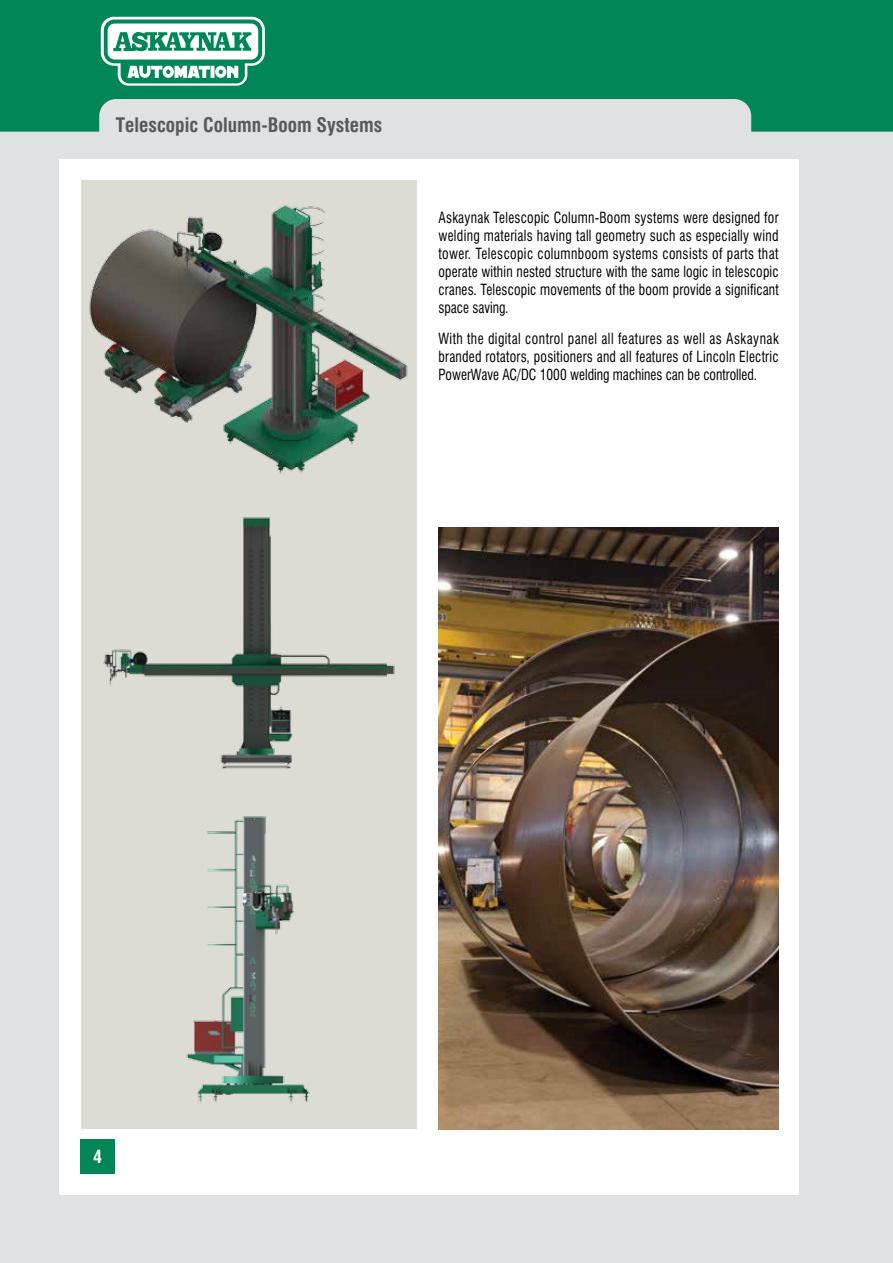
<style>
.page{position:relative;width:893px;height:1263px;background:#e0e1e2}
.page>*{position:absolute;margin:0;border:0;box-sizing:border-box;transform-origin:0 0}
.t1{font:19.5px "Swiss Condensed Bold Tr";color:#58595b}
.t2{font:18px "Swiss Condensed Bold Tr";color:#fff}
.t3{font:15px/18px "Swiss Condensed Tr";color:#000;text-align:justify;scale:.9 1}
</style>
<div class="page">
<svg style="left:0;top:0;width:893px;height:132px;fill:#008657"></svg>
<div style="left:60px;top:159px;width:739px;height:1036px;background:#fff"></div>
<div style="left:81px;top:1140px;width:34px;height:34px;background:#008657"></div>
<svg style="left:101px;top:17px;width:164px;height:69px;background:#80c3ab"></svg>
<div style="left:81px;top:181px;width:336px;height:948px;background:#dddcd4"></div>
<img style="left:438px;top:527px;width:341px;height:602px">
<img style="left:103px;top:517px;width:292px;height:252px">
<img style="left:186px;top:816px;width:124px;height:287px">
<img style="left:89px;top:205px;width:319px;height:269px">
<h1 class="t1" style="left:116px;top:113px;width:268px">Telescopic Column-Boom Systems</h1>
<p class="t3" style="left:438px;top:208px;width:380px">Askaynak Telescopic Column-Boom systems were designed for welding materials having tall geometry such as especially wind tower. Telescopic columnboom systems consists of parts that operate within nested structure with the same logic in telescopic cranes. Telescopic movements of the boom provide a significant space saving.</p>
<p class="t3" style="left:438px;top:329px;width:380px">With the digital control panel all features as well as Askaynak branded rotators, positioners and all features of Lincoln Electric PowerWave AC/DC 1000 welding machines can be controlled.</p>
<p class="t2" style="left:93px;top:1146px;width:10px">4</p>
</div>
